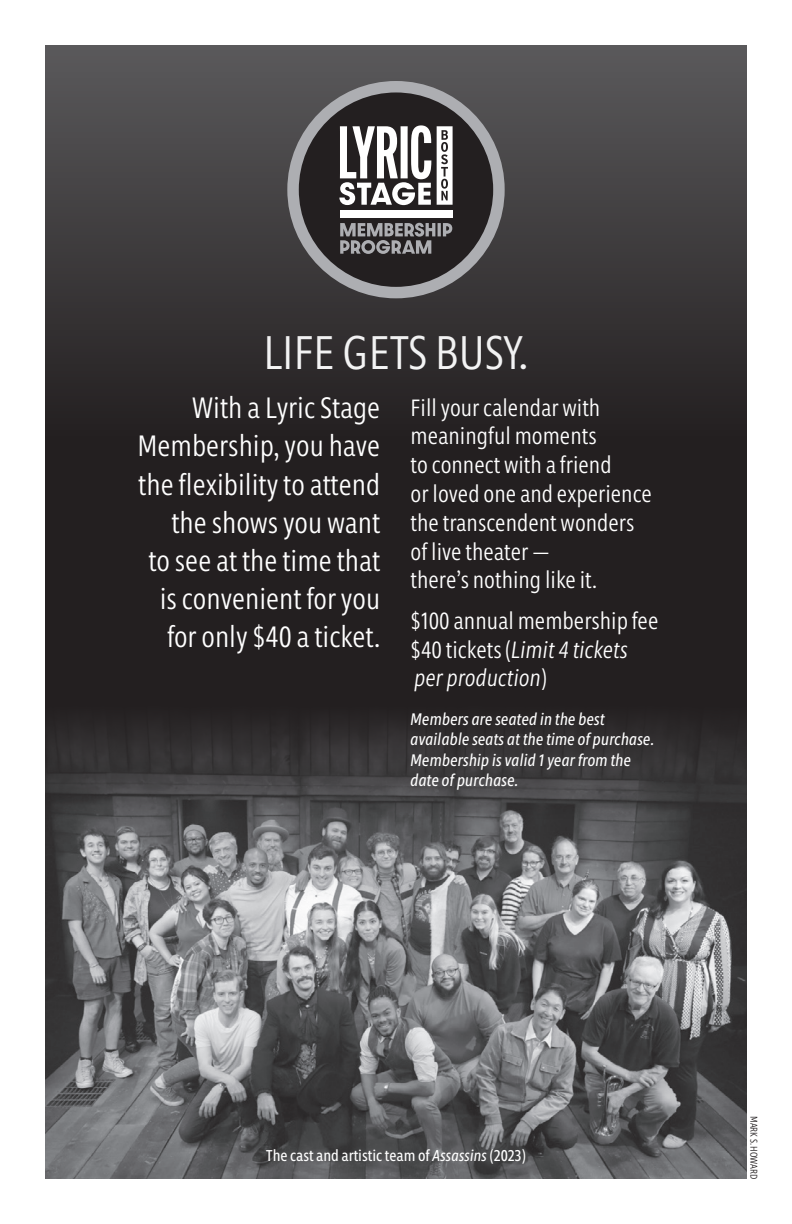
<style>
.page{position:relative;width:792px;height:1224px;background:#fff}
.page>*{position:absolute;margin:0;border:0;box-sizing:border-box;transform-origin:0 0}
.t1{font:300 condensed 48px "Morandi";color:#fff}
.t2{font:300 condensed 30px/38.2px "Morandi";color:#fff;text-align:right}
.t3{font:300 condensed 24px/28.8px "Morandi";color:#fff}
.t4{font:italic condensed 17px/20.4px "Morandi";color:#fff}
.t5{font:condensed 16px "Morandi";color:#fff}
.t6{font:300 condensed 10px "Morandi";color:#231f20}
.s1{font-style:italic}
</style>
<div class="page">
<div style="left:45px;top:45px;width:702px;height:1134px;background:#231f20"></div>
<img style="left:45px;top:819px;width:702px;height:360px">
<svg style="left:45px;top:722px;width:702px;height:97px;fill:#383638"></svg>
<div style="left:45px;top:45px;width:702px;height:399px;background:linear-gradient(to bottom,#5c5b5d,#231f20)"></div>
<div style="left:293px;top:87px;width:206px;height:206px;background:#231f20;border-radius:50%"></div>
<div style="left:287px;top:81px;width:218px;height:217px;border:11px solid #adaeb2;border-radius:50%"></div>
<svg style="left:340px;top:223px;width:112px;height:31px"></svg>
<svg style="left:339px;top:125px;width:92px;height:80px"></svg>
<div style="left:340px;top:210px;width:113px;height:8px;background:#fff"></div>
<svg style="left:437px;top:126px;width:16px;height:79px"></svg>
<h1 class="t1" style="left:264px;top:317px;width:266px">LIFE GETS BUSY.</h1>
<p class="t3" style="left:411px;top:391px;width:243px">Fill your calendar with meaningful moments<br>to connect with a friend<br>or loved one and experience the transcendent wonders of live theater —<br>there’s nothing like it.</p>
<p class="t3" style="left:411px;top:604px;width:249px">$100 annual membership fee $40 tickets (<span class="s1">Limit 4 tickets per production</span>)</p>
<p class="t4" style="left:411px;top:707px;width:245px">Members are seated in the best available seats at the time of purchase.<br>Membership is valid 1 year from the date of purchase.</p>
<p class="t2" style="left:137px;top:386px;width:244px">With a Lyric Stage<br>Membership, you have the flexibility to attend the shows you want<br>to see at the time that is convenient for you for only $40 a ticket.</p>
<p class="t5" style="left:266px;top:1144px;width:261px">The cast and artistic team of <span class="s1">Assassins</span> (2023)</p>
<p class="t6" style="left:761px;top:1116px;width:65px;rotate:90deg">MARK S. HOWARD</p>
</div>
